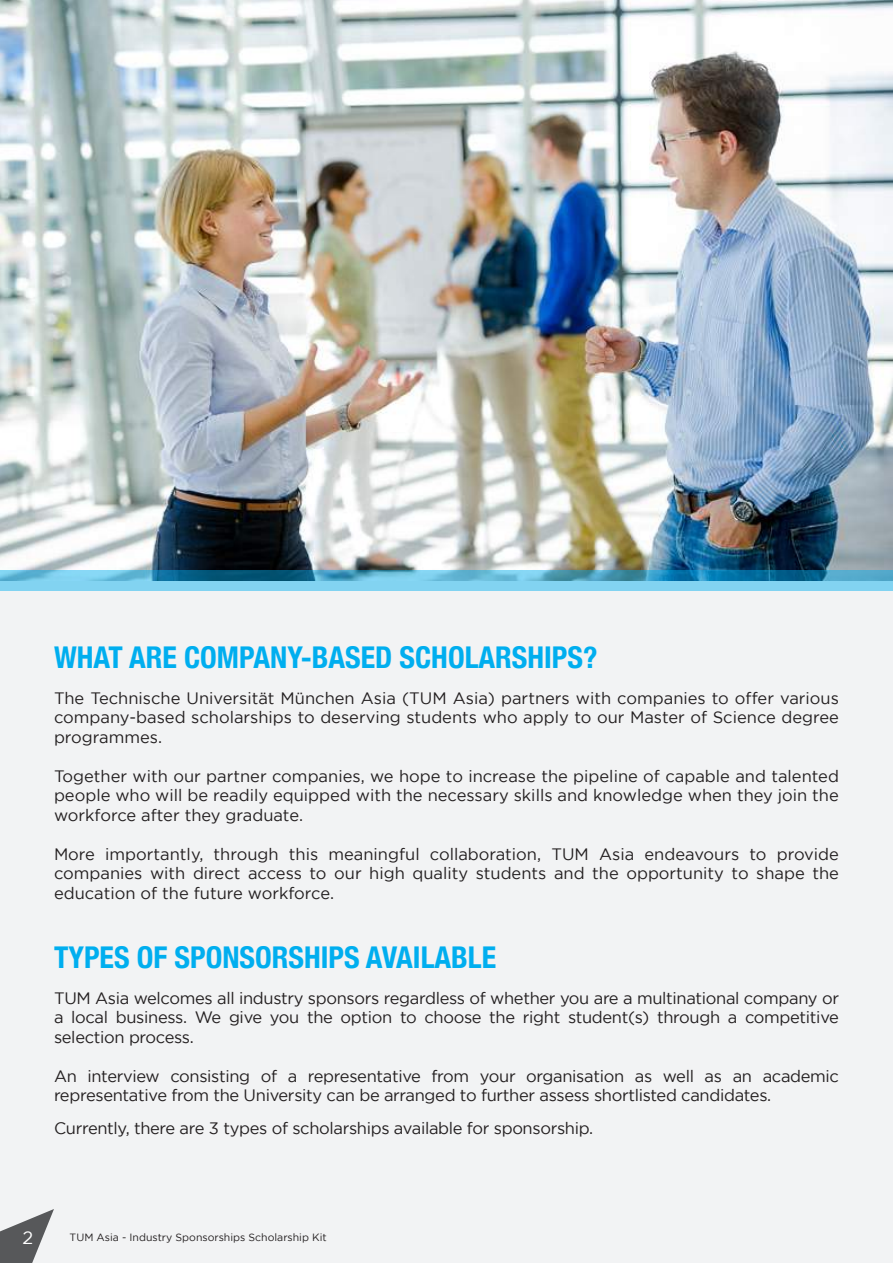
<style>
.page{position:relative;width:893px;height:1263px;background:#fff}
.page>*{position:absolute;margin:0;border:0;box-sizing:border-box;transform-origin:0 0}
.t1{font:700 condensed 30px "Helvetica Neue";color:#00aeef}
.t2{font:18px "Gotham";color:#fff}
.t3{font:16.5px/19.5px "Gotham";letter-spacing:-.02em;color:#231f20;text-align:justify}
.t4{font:10.5px "Gotham";color:#231f20}
</style>
<div class="page">
<div style="left:0;top:557px;width:893px;height:706px;background:#f2f3f4"></div>
<img style="left:0;top:0;width:893px;height:571px">
<svg style="left:0;top:571px;width:893px;height:20px;background:#60b5d5"></svg>
<svg style="left:0;top:1209px;width:54px;height:54px"></svg>
<h1 class="t1" style="left:54px;top:632px;width:545px">WHAT ARE COMPANY-BASED SCHOLARSHIPS?</h1>
<p class="t3" style="left:54px;top:688px;width:786px">The Technische Universität München Asia (TUM Asia) partners with companies to offer various company-based scholarships to deserving students who apply to our Master of Science degree programmes.</p>
<p class="t3" style="left:54px;top:766px;width:786px">Together with our partner companies, we hope to increase the pipeline of capable and talented people who will be readily equipped with the necessary skills and knowledge when they join the workforce after they graduate.</p>
<p class="t3" style="left:54px;top:844px;width:787px">More importantly, through this meaningful collaboration, TUM Asia endeavours to provide companies with direct access to our high quality students and the opportunity to shape the education of the future workforce.</p>
<h1 class="t1" style="left:54px;top:932px;width:444px">TYPES OF SPONSORSHIPS AVAILABLE</h1>
<p class="t3" style="left:54px;top:988px;width:787px">TUM Asia welcomes all industry sponsors regardless of whether you are a multinational company or a local business. We give you the option to choose the right student(s) through a competitive selection process.</p>
<p class="t3" style="left:54px;top:1066px;width:787px">An interview consisting of a representative from your organisation as well as an academic representative from the University can be arranged to further assess shortlisted candidates.</p>
<p class="t3" style="left:54px;top:1118px;width:541px">Currently, there are 3 types of scholarships available for sponsorship.</p>
<p class="t2" style="left:22px;top:1227px;width:12px">2</p>
<p class="t4" style="left:70px;top:1231px;width:259px">TUM Asia - Industry Sponsorships Scholarship Kit</p>
</div>
